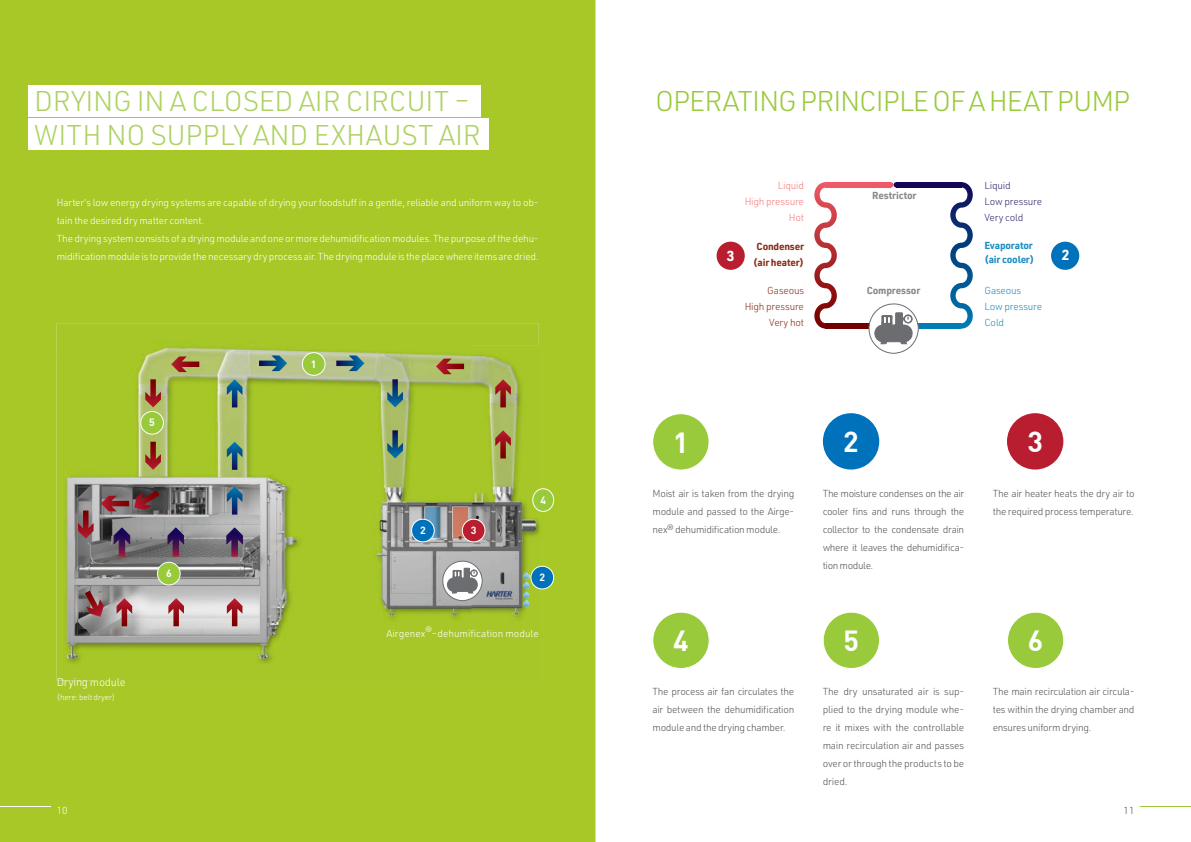
<style>
.page{position:relative;width:1191px;height:842px;background:#fff}
.page>*{position:absolute;margin:0;border:0;box-sizing:border-box;transform-origin:0 0}
.t1{font:28.5px "DIN Bold";color:#fff}
.t2{font:300 28px/34px "URWDIN";letter-spacing:-.01em;color:#add261}
.t3{font:300 28px "URWDIN";letter-spacing:-.04em;color:#99ca3b}
.t4{font:700 14.2px "URWDIN";color:#fff}
.t5{font:300 11px "URWDIN";letter-spacing:-.02em;color:#fff}
.t6{font:10.4px "DIN Bold";color:#fff}
.t7{font:300 10px/18px "URWDIN";letter-spacing:-.03em;color:#57585a;text-align:justify}
.t8{font:300 10px/18px "URWDIN";letter-spacing:-.02em;color:#fff}
.t9{font:300 10px "URWDIN";color:#fff}
.t10{font:300 10px/16px "URWDIN";letter-spacing:-.02em;color:#8a2d19;text-align:right}
.t11{font:300 10px/16px "URWDIN";letter-spacing:-.02em;color:#342e6d}
.t12{font:300 10px/16px "URWDIN";letter-spacing:-.02em;color:#1e8dc0}
.t13{font:700 10px/14px "URWDIN";letter-spacing:-.02em;color:#1e8dc0}
.t14{font:300 10px/16px "URWDIN";letter-spacing:-.02em;color:#f37d7d;text-align:right}
.t15{font:700 10px/16px "URWDIN";letter-spacing:-.02em;color:#8a2d19;text-align:center}
.t16{font:700 10px "URWDIN";letter-spacing:-.015em;color:#87898c}
.t17{font:300 8px "URWDIN";letter-spacing:-.02em;color:#fff}
</style>
<div class="page">
<div style="left:0;top:0;width:595px;height:842px;background:#a7c826"></div>
<hr style="left:1139px;top:806px;width:52px;height:1px;background:#99ca3b">
<hr style="left:0;top:806px;width:51px;height:1px;background:#fff">
<div style="left:28px;top:85px;width:452px;height:31px;background:#fff"></div>
<div style="left:28px;top:118px;width:461px;height:32px;background:#fff"></div>
<div style="left:652px;top:414px;width:57px;height:56px;background:#99ca3b;border-radius:50%"></div>
<div style="left:652px;top:413px;width:57px;height:57px;border:1px solid #fff;border-radius:50%"></div>
<div style="left:823px;top:413px;width:56px;height:56px;background:#0072bc;border-radius:50%"></div>
<div style="left:1007px;top:413px;width:56px;height:56px;background:#b91d30;border-radius:50%"></div>
<div style="left:653px;top:612px;width:56px;height:56px;background:#99ca3b;border-radius:50%"></div>
<div style="left:652px;top:612px;width:57px;height:57px;border:1px solid #fff;border-radius:50%"></div>
<div style="left:823px;top:612px;width:56px;height:56px;background:#99ca3b;border-radius:50%"></div>
<div style="left:822px;top:612px;width:58px;height:57px;border:1px solid #fff;border-radius:50%"></div>
<div style="left:1007px;top:612px;width:56px;height:56px;background:#99ca3b;border-radius:50%"></div>
<div style="left:1007px;top:612px;width:57px;height:57px;border:1px solid #fff;border-radius:50%"></div>
<div style="left:1051px;top:242px;width:28px;height:28px;background:#0072bc;border-radius:50%"></div>
<div style="left:716px;top:242px;width:29px;height:28px;background:#b91d30;border-radius:50%"></div>
<svg style="left:814px;top:182px;width:23px;height:147px"></svg>
<svg style="left:950px;top:182px;width:22px;height:147px"></svg>
<div style="left:825px;top:182px;width:65px;height:6px;background:#f05a67"></div>
<div style="left:896px;top:182px;width:65px;height:6px;background:#110658"></div>
<div style="left:825px;top:323px;width:54px;height:6px;background:#720000"></div>
<div style="left:907px;top:323px;width:54px;height:6px;background:#007cb5"></div>
<svg style="left:890px;top:182px;width:6px;height:6px"></svg>
<svg style="left:868px;top:303px;width:51px;height:51px"></svg>
<img style="left:91px;top:345px;width:451px;height:320px">
<img style="left:57px;top:323px;width:482px;height:36px">
<img style="left:57px;top:359px;width:34px;height:321px">
<div style="left:91px;top:665px;width:448px;height:15px;background:#a6c727"></div>
<div style="left:533px;top:489px;width:20px;height:22px;background:#99ca3b;border-radius:50%"></div>
<div style="left:532px;top:488px;width:22px;height:24px;border:1px solid #fff;border-radius:50%"></div>
<div style="left:141px;top:411px;width:22px;height:23px;background:#99ca3b;border-radius:50%"></div>
<div style="left:140px;top:411px;width:24px;height:24px;border:1px solid #fff;border-radius:50%"></div>
<div style="left:157px;top:562px;width:23px;height:23px;background:#99ca3b;border-radius:50%"></div>
<div style="left:157px;top:562px;width:24px;height:23px;border:1px solid #fff;border-radius:50%"></div>
<svg style="left:441px;top:558px;width:42px;height:43px"></svg>
<div style="left:531px;top:566px;width:22px;height:23px;background:#0072bc;border-radius:50%"></div>
<div style="left:530px;top:566px;width:24px;height:23px;border:1px solid #fff;border-radius:50%"></div>
<svg style="left:523px;top:571px;width:6px;height:36px"></svg>
<img style="left:424px;top:507px;width:16px;height:32px">
<img style="left:452px;top:507px;width:16px;height:32px">
<div style="left:462px;top:519px;width:23px;height:23px;background:#b91d30;border-radius:50%"></div>
<div style="left:462px;top:519px;width:23px;height:23px;border:1px solid #fff;border-radius:50%"></div>
<div style="left:411px;top:519px;width:23px;height:23px;background:#0072bc;border-radius:50%"></div>
<div style="left:411px;top:519px;width:24px;height:23px;border:1px solid #fff;border-radius:50%"></div>
<div style="left:302px;top:353px;width:23px;height:22px;background:#99ca3b;border-radius:50%"></div>
<div style="left:302px;top:352px;width:23px;height:24px;border:1px solid #fff;border-radius:50%"></div>
<svg style="left:227px;top:442px;width:15px;height:28px"></svg>
<svg style="left:227px;top:379px;width:15px;height:28px"></svg>
<svg style="left:259px;top:355px;width:28px;height:16px"></svg>
<svg style="left:336px;top:355px;width:28px;height:16px"></svg>
<svg style="left:387px;top:379px;width:16px;height:28px"></svg>
<svg style="left:387px;top:430px;width:16px;height:28px"></svg>
<svg style="left:495px;top:430px;width:16px;height:28px"></svg>
<svg style="left:495px;top:379px;width:16px;height:28px"></svg>
<svg style="left:436px;top:359px;width:28px;height:15px"></svg>
<svg style="left:171px;top:356px;width:28px;height:16px"></svg>
<svg style="left:145px;top:379px;width:16px;height:28px"></svg>
<svg style="left:145px;top:442px;width:16px;height:28px"></svg>
<svg style="left:227px;top:486px;width:15px;height:29px"></svg>
<svg style="left:101px;top:490px;width:58px;height:21px"></svg>
<svg style="left:78px;top:510px;width:16px;height:29px"></svg>
<svg style="left:85px;top:591px;width:19px;height:26px"></svg>
<svg style="left:117px;top:598px;width:15px;height:28px"></svg>
<svg style="left:168px;top:598px;width:16px;height:28px"></svg>
<svg style="left:227px;top:598px;width:15px;height:28px"></svg>
<svg style="left:113px;top:527px;width:18px;height:30px"></svg>
<svg style="left:167px;top:527px;width:18px;height:30px"></svg>
<svg style="left:226px;top:527px;width:18px;height:30px"></svg>
<h2 class="t2" style="left:34px;top:83px;width:448px">DRYING IN A CLOSED AIR CIRCUIT –<br>WITH NO SUPPLY AND EXHAUST AIR</h2>
<p class="t8" style="left:57px;top:193px;width:483px">Harter’s low energy drying systems are capable of drying your foodstuff in a gentle, reliable and uniform way to ob&shy;tain the desired dry matter content.<br>The drying system consists of a drying module and one or more dehumidification modules. The purpose of the dehu&shy;midification module is to provide the necessary dry process air. The drying module is the place where items are dried.</p>
<p class="t6" style="left:149px;top:416px;width:7px">5</p>
<p class="t5" style="left:57px;top:675px;width:70px">Drying module</p>
<p class="t17" style="left:57px;top:692px;width:60px">(here: belt dryer)</p>
<p class="t6" style="left:166px;top:567px;width:7px">6</p>
<p class="t6" style="left:311px;top:357px;width:7px">1</p>
<p class="t6" style="left:420px;top:524px;width:7px">2</p>
<p class="t6" style="left:471px;top:524px;width:7px">3</p>
<p class="t6" style="left:540px;top:493px;width:7px">4</p>
<p class="t6" style="left:539px;top:571px;width:7px">2</p>
<p class="t9" style="left:386px;top:627px;width:154px">Airgenex®–dehumification module</p>
<h2 class="t3" style="left:655px;top:82px;width:476px">OPERATING PRINCIPLE OF A HEAT PUMP</h2>
<p class="t14" style="left:744px;top:177px;width:61px">Liquid<br>High pressure<br>Hot</p>
<p class="t11" style="left:984px;top:177px;width:59px">Liquid<br>Low pressure<br>Very cold</p>
<p class="t16" style="left:872px;top:188px;width:46px">Restrictor</p>
<p class="t15" style="left:753px;top:238px;width:52px">Condenser (air heater)</p>
<p class="t13" style="left:984px;top:238px;width:51px">Evaporator (air cooler)</p>
<p class="t16" style="left:866px;top:283px;width:55px">Compressor</p>
<h3 class="t4" style="left:727px;top:246px;width:9px">3</h3>
<h3 class="t4" style="left:1062px;top:245px;width:9px">2</h3>
<p class="t10" style="left:744px;top:282px;width:61px">Gaseous<br>High pressure<br>Very hot</p>
<p class="t12" style="left:984px;top:282px;width:59px">Gaseous<br>Low pressure<br>Cold</p>
<h1 class="t1" style="left:673px;top:424px;width:17px">1</h1>
<h1 class="t1" style="left:843px;top:423px;width:17px">2</h1>
<h1 class="t1" style="left:1027px;top:423px;width:17px">3</h1>
<p class="t7" style="left:652px;top:484px;width:143px">Moist air is taken from the drying module and passed to the Airge&shy;nex® dehumidification module.</p>
<p class="t7" style="left:822px;top:484px;width:143px">The moisture condenses on the air cooler fins and runs through the collector to the condensate drain where it leaves the dehumidifica&shy;tion module.</p>
<p class="t7" style="left:992px;top:484px;width:143px">The air heater heats the dry air to the required process temperature.</p>
<h1 class="t1" style="left:673px;top:622px;width:17px">4</h1>
<h1 class="t1" style="left:843px;top:622px;width:17px">5</h1>
<h1 class="t1" style="left:1027px;top:622px;width:17px">6</h1>
<p class="t7" style="left:652px;top:682px;width:143px">The process air fan circulates the air between the dehumidification module and the drying chamber.</p>
<p class="t7" style="left:822px;top:682px;width:143px">The dry unsaturated air is sup&shy;plied to the drying module whe&shy;re it mixes with the controllable main recirculation air and passes over or through the products to be dried.</p>
<p class="t7" style="left:992px;top:682px;width:143px">The main recirculation air circula&shy;tes within the drying chamber and ensures uniform drying.</p>
<p class="t8" style="left:57px;top:801px;width:12px">10</p>
<p class="t7" style="left:1123px;top:801px;width:12px">11</p>
</div>
